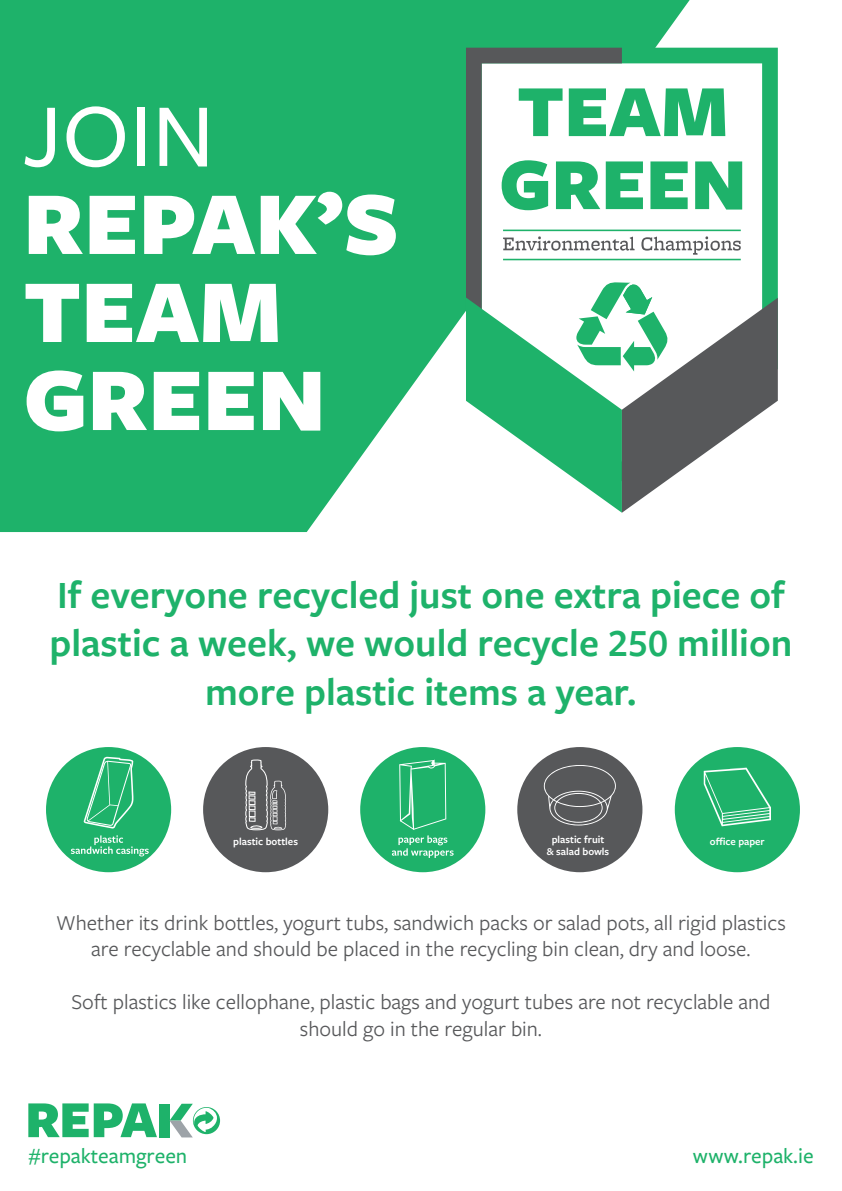
<style>
.page{position:relative;width:842px;height:1191px;background:#fff}
.page>*{position:absolute;margin:0;border:0;box-sizing:border-box;transform-origin:0 0}
.t1{font:900 93px "Freight Sans Pro";color:#fff}
.t2{font:500 93px "Freight Sans Pro";color:#fff}
.t3{font:600 40px/48px "Freight Sans Pro";color:#1eb26a;text-align:center}
.t4{font:22px "Freight Sans Pro";color:#57585a}
.t5{font:500 22px "Freight Sans Pro";color:#1eb26a}
.t6{font:600 10.8px "Freight Sans Pro";color:#fff}
.t7{font:600 10.7px "Freight Sans Pro";color:#fff}
</style>
<div class="page">
<svg style="left:0;top:0;width:690px;height:532px;fill:#1eb26a"></svg>
<svg style="left:28px;top:1103px;width:129px;height:34px"></svg>
<div style="left:159px;top:1103px;width:11px;height:34px;background:#1eb26a"></div>
<svg style="left:170px;top:1103px;width:50px;height:34px"></svg>
<svg style="left:622px;top:48px;width:156px;height:234px"></svg>
<svg style="left:466px;top:48px;width:156px;height:234px"></svg>
<svg style="left:466px;top:282px;width:312px;height:231px"></svg>
<svg style="left:503px;top:236px;width:131px;height:15px"></svg>
<svg style="left:641px;top:236px;width:100px;height:19px"></svg>
<hr style="left:503px;top:229px;width:238px;height:2px;background:#1eb26a">
<hr style="left:503px;top:259px;width:238px;height:1px;background:#1eb26a">
<svg style="left:519px;top:88px;width:43px;height:48px"></svg>
<svg style="left:569px;top:88px;width:156px;height:48px"></svg>
<svg style="left:502px;top:160px;width:46px;height:50px"></svg>
<svg style="left:556px;top:161px;width:44px;height:48px"></svg>
<svg style="left:606px;top:161px;width:37px;height:48px"></svg>
<svg style="left:650px;top:161px;width:38px;height:48px"></svg>
<svg style="left:695px;top:161px;width:47px;height:48px"></svg>
<div style="left:203px;top:747px;width:125px;height:125px;background:#57585a;border-radius:50%"></div>
<svg style="left:245px;top:759px;width:41px;height:71px"></svg>
<div style="left:517px;top:747px;width:125px;height:125px;background:#57585a;border-radius:50%"></div>
<div style="left:360px;top:747px;width:125px;height:125px;background:#1eb26a;border-radius:50%"></div>
<svg style="left:392px;top:759px;width:62px;height:99px"></svg>
<div style="left:46px;top:747px;width:125px;height:125px;background:#1eb26a;border-radius:50%"></div>
<svg style="left:84px;top:756px;width:50px;height:72px"></svg>
<svg style="left:71px;top:835px;width:78px;height:21px"></svg>
<svg style="left:544px;top:765px;width:72px;height:60px"></svg>
<div style="left:675px;top:747px;width:125px;height:125px;background:#1eb26a;border-radius:50%"></div>
<svg style="left:704px;top:767px;width:67px;height:59px"></svg>
<p class="t2" style="left:23px;top:73px;width:192px">JOIN</p>
<p class="t1" style="left:23px;top:159px;width:377px">REPAK’S</p>
<p class="t1" style="left:23px;top:247px;width:260px">TEAM</p>
<p class="t1" style="left:23px;top:335px;width:304px">GREEN</p>
<p class="t3" style="left:50px;top:570px;width:744px">If everyone recycled just one extra piece of plastic a week, we would recycle 250 million more plastic items a year.</p>
<p class="t6" style="left:233px;top:833px;width:66px">plastic bottles</p>
<p class="t6" style="left:552px;top:832px;width:54px">plastic fruit</p>
<p class="t6" style="left:547px;top:844px;width:64px">&amp; salad bowls</p>
<p class="t7" style="left:710px;top:834px;width:56px">office paper</p>
<p class="t4" style="left:56px;top:908px;width:731px">Whether its drink bottles, yogurt tubs, sandwich packs or salad pots, all rigid plastics</p>
<p class="t4" style="left:91px;top:934px;width:661px">are recyclable and should be placed in the recycling bin clean, dry and loose.</p>
<p class="t4" style="left:72px;top:987px;width:700px">Soft plastics like cellophane, plastic bags and yogurt tubes are not recyclable and</p>
<p class="t4" style="left:300px;top:1013px;width:244px">should go in the regular bin.</p>
<p class="t5" style="left:28px;top:1140px;width:160px">#repakteamgreen</p>
<p class="t5" style="left:693px;top:1140px;width:122px">www.repak.ie</p>
</div>
